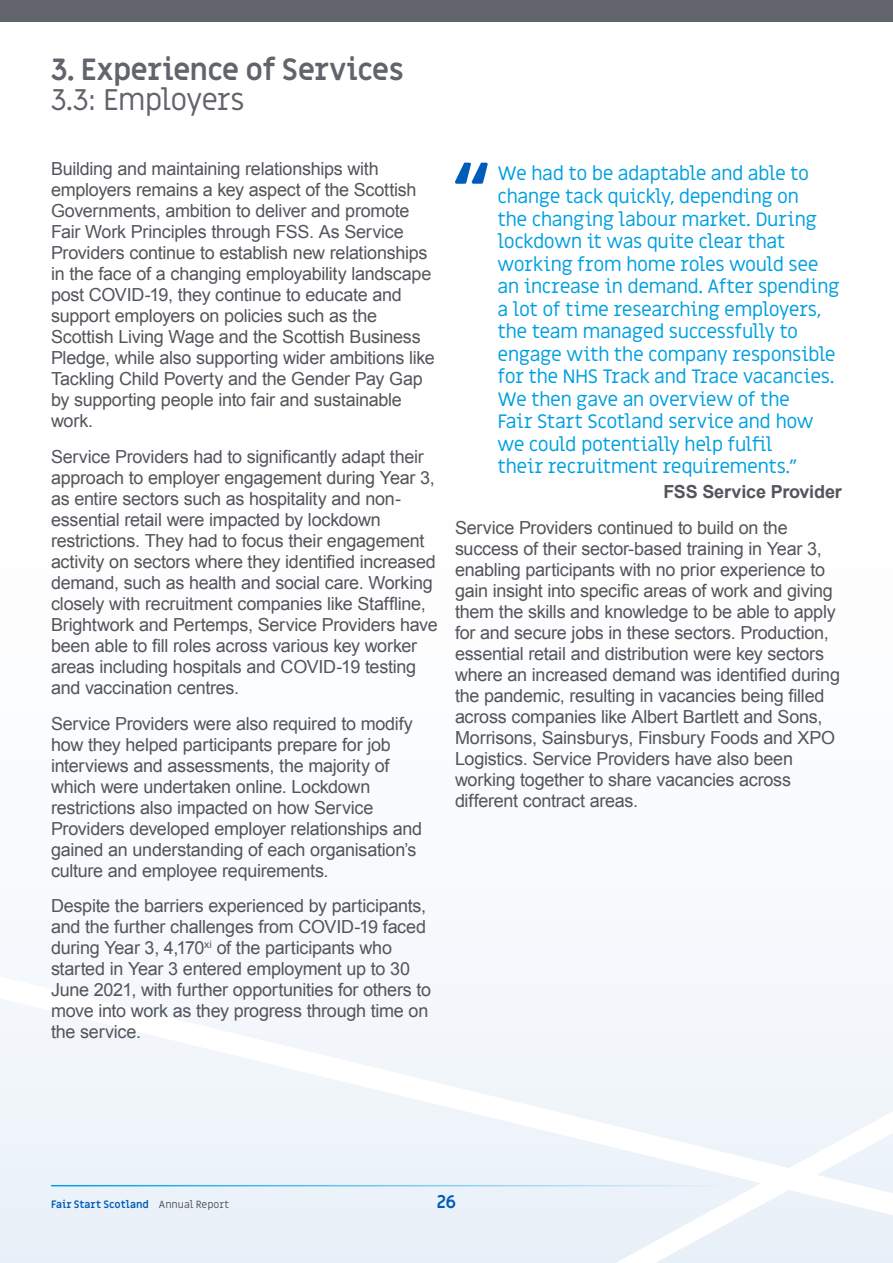
<style>
.page{position:relative;width:893px;height:1263px;background:#fff}
.page>*{position:absolute;margin:0;border:0;box-sizing:border-box;transform-origin:0 0}
.Heading_1{font:700 30px "Miriam Libre";letter-spacing:-.03em;color:#61646a}
.Heading_2{font:30px "Miriam Libre";letter-spacing:-.035em;color:#61646a}
.Quote{font:19.5px/22.5px "Miriam Libre";letter-spacing:-.03em;color:#00a0df}
.Body_Txt{font:18px/21px "Arial";letter-spacing:-.015em;color:#52555b}
.Body_Txt-2{font:700 18px "Arial";letter-spacing:-.01em;color:#52555b}
.t1{font:700 18px "Miriam Libre";color:#005cb9}
.t2{font:700 10.5px "Miriam Libre";color:#005cb9}
.s1{font-weight:400;color:#52555b}
</style>
<div class="page">
<div style="left:0;top:0;width:893px;height:21px;background:#61646a"></div>
<svg style="left:0;top:983px;width:893px;height:280px;fill:#f0f5fa"></svg>
<svg style="left:455px;top:163px;width:33px;height:21px"></svg>
<p class="Heading_1" style="left:51px;top:51px;width:354px">3. Experience of Services</p>
<p class="Heading_2" style="left:51px;top:82px;width:195px">3.3: Employers</p>
<p class="Body_Txt" style="left:51px;top:158px;width:385px">Building and maintaining relationships with employers remains a key aspect of the Scottish Governments, ambition to deliver and promote Fair Work Principles through FSS. As Service Providers continue to establish new relationships in the face of a changing employability landscape post COVID-19, they continue to educate and support employers on policies such as the Scottish Living Wage and the Scottish Business Pledge, while also supporting wider ambitions like Tackling Child Poverty and the Gender Pay Gap by supporting people into fair and sustainable work.</p>
<p class="Body_Txt" style="left:51px;top:446px;width:388px">Service Providers had to significantly adapt their approach to employer engagement during Year 3, as entire sectors such as hospitality and non&shy;essential retail were impacted by lockdown restrictions. They had to focus their engagement activity on sectors where they identified increased demand, such as health and social care. Working closely with recruitment companies like Staffline, Brightwork and Pertemps, Service Providers have been able to fill roles across various key worker areas including hospitals and COVID-19 testing and vaccination centres.</p>
<p class="Body_Txt" style="left:51px;top:713px;width:373px">Service Providers were also required to modify how they helped participants prepare for job interviews and assessments, the majority of which were undertaken online. Lockdown restrictions also impacted on how Service Providers developed employer relationships and gained an understanding of each organisation’s culture and employee requirements.</p>
<p class="Body_Txt" style="left:51px;top:896px;width:382px">Despite the barriers experienced by participants, and the further challenges from COVID-19 faced during Year 3, 4,170<sup>xi</sup> of the participants who started in Year 3 entered employment up to 30<br>June 2021, with further opportunities for others to move into work as they progress through time on the service.</p>
<p class="Quote" style="left:497px;top:163px;width:343px">We had to be adaptable and able to change tack quickly, depending on<br>the changing labour market. During lockdown it was quite clear that working from home roles would see an increase in demand. After spending a lot of time researching employers, the team managed successfully to engage with the company responsible for the NHS Track and Trace vacancies.<br>We then gave an overview of the<br>Fair Start Scotland service and how we could potentially help fulfil<br>their recruitment requirements.”</p>
<p class="Body_Txt-2" style="left:663px;top:480px;width:180px">FSS Service Provider</p>
<p class="Body_Txt" style="left:455px;top:517px;width:387px">Service Providers continued to build on the success of their sector-based training in Year 3, enabling participants with no prior experience to gain insight into specific areas of work and giving them the skills and knowledge to be able to apply for and secure jobs in these sectors. Production, essential retail and distribution were key sectors where an increased demand was identified during the pandemic, resulting in vacancies being filled across companies like Albert Bartlett and Sons, Morrisons, Sainsburys, Finsbury Foods and XPO Logistics. Service Providers have also been working together to share vacancies across different contract areas.</p>
<p class="t2" style="left:51px;top:1197px;width:180px">Fair Start Scotland <span class="s1">Annual Report</span></p>
<p class="t1" style="left:437px;top:1190px;width:21px">26</p>
</div>
